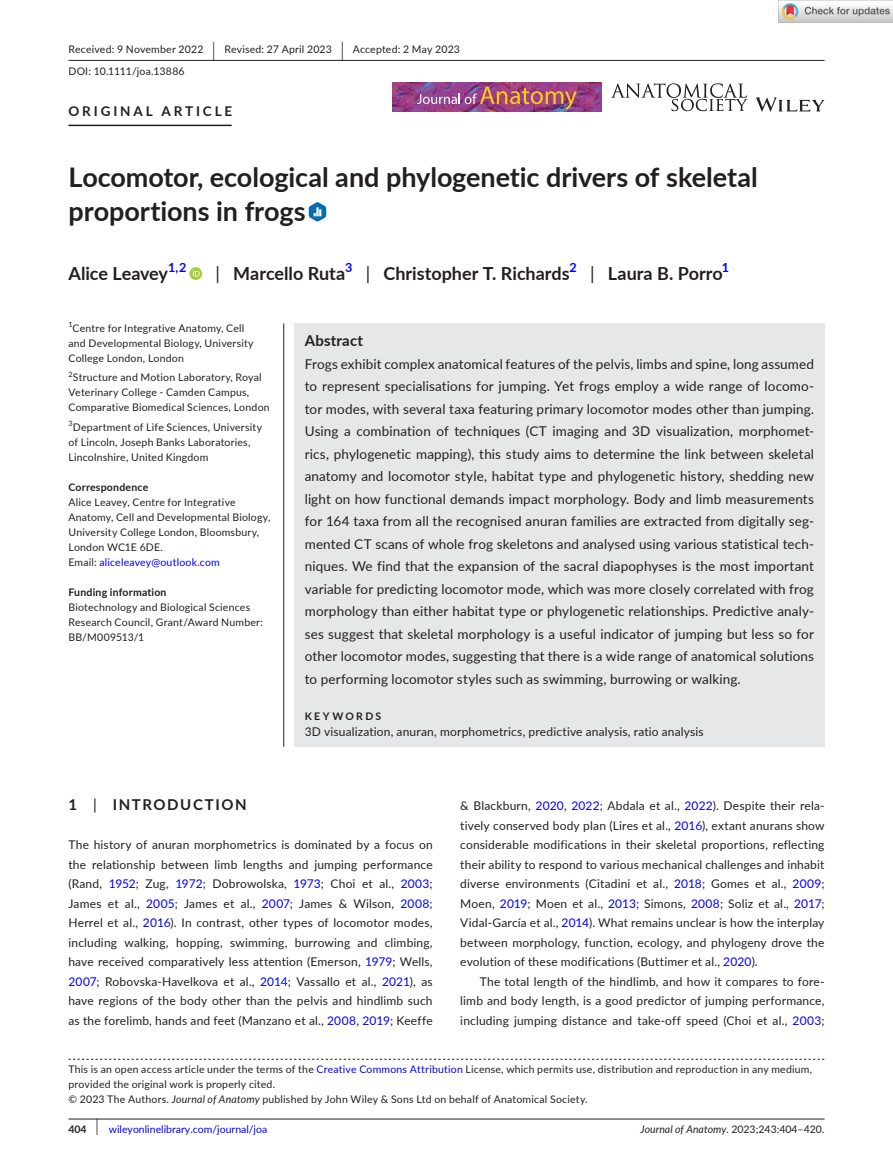
<style>
.page{position:relative;width:893px;height:1174px;background:#fff}
.page>*{position:absolute;margin:0;border:0;box-sizing:border-box;transform-origin:0 0}
.t1{font:700 27px/34.5px "Lato";color:#231f20}
.t2{font:700 18px "Lato";color:#231f20}
.t3{font:700 15px "Lato";letter-spacing:.1em;color:#231f20}
.t4{font:700 15px "Lato";letter-spacing:.015em;color:#231f20}
.t5{font:13.5px/22.5px "Lato";letter-spacing:.01em;color:#231f20;text-align:justify}
.t6{font:700 13.5px "Lato";letter-spacing:.215em;color:#231f20}
.t7{font:700 12.6px "Lato";color:#00f}
.t8{font:12px/19.5px "Lato";letter-spacing:.015em;color:#231f20;text-align:justify}
.t9{font:10.5px/15px "Lato";letter-spacing:.02em;color:#231f20}
.t10{font:10.5px "Lato";color:#00f}
.t11{font:italic 10.5px "Lato";color:#231f20}
.t12{font:700 10.5px "Lato";letter-spacing:.02em;color:#231f20}
.t13{font:700 10.5px "Lato";letter-spacing:.22em;color:#231f20}
.t14{font:7.35px "Lato";color:#231f20}
.s1{font-size:19.65px}
.s2{font-weight:400}
.s3{color:#00f}
.s4{font-style:italic}
.s5{font-weight:700;color:#231f20}
.s6{font-size:17.4px;color:#231f20}
.s7{font-style:normal}
</style>
<div class="page">
<hr style="left:68px;top:1118px;width:756px;height:1px;background:#231f20">
<svg style="left:756px;top:97px;width:68px;height:15px"></svg>
<img style="left:393px;top:82px;width:208px;height:30px">
<img style="left:417px;top:87px;width:160px;height:23px">
<img style="left:611px;top:83px;width:137px;height:29px">
<hr style="left:68px;top:60px;width:756px;height:1px;background:#231f20">
<hr style="left:68px;top:125px;width:164px;height:1px;background:#231f20">
<svg style="left:309px;top:202px;width:17px;height:19px"></svg>
<svg style="left:189px;top:267px;width:13px;height:13px"></svg>
<svg style="left:193px;top:269px;width:7px;height:7px"></svg>
<svg style="left:68px;top:1058px;width:756px;height:1px"></svg>
<div style="left:294px;top:323px;width:530px;height:423px;background:#e6e7e9"></div>
<hr style="left:283px;top:323px;width:1px;height:423px;background:#231f20">
<img style="left:779px;top:0;width:114px;height:23px">
<p class="t9" style="left:68px;top:38px;width:393px;line-height:21.8px">Received: 9 November 2022 <span class="s1">|</span> Revised: 27 April 2023 <span class="s1">|</span> Accepted: 2 May 2023<br>DOI: 10.1111/joa.13886</p>
<p class="t6" style="left:68px;top:101px;width:165px">ORIGINAL ARTICLE</p>
<h1 class="t1" style="left:68px;top:159px;width:691px">Locomotor, ecological and phylogenetic drivers of skeletal proportions in frogs</h1>
<h2 class="t2" style="left:68px;top:260px;width:101px">Alice Leavey</h2>
<p class="t7" style="left:168px;top:258px;width:20px">1,2</p>
<h2 class="t2" style="left:216px;top:260px;width:131px"><span class="s2">|</span> Marcello Ruta</h2>
<p class="t7" style="left:345px;top:258px;width:9px">3</p>
<h2 class="t2" style="left:366px;top:260px;width:205px"><span class="s2">|</span> Christopher T. Richards</h2>
<p class="t7" style="left:569px;top:258px;width:9px">2</p>
<h2 class="t2" style="left:590px;top:260px;width:134px"><span class="s2">|</span> Laura B. Porro</h2>
<p class="t7" style="left:722px;top:258px;width:9px">1</p>
<p class="t14" style="left:68px;top:319px;width:6px">1</p>
<p class="t9" style="left:68px;top:320px;width:187px;text-indent:4px">Centre for Integrative Anatomy, Cell and Developmental Biology, University<br>College London, London</p>
<p class="t14" style="left:68px;top:369px;width:6px">2</p>
<p class="t9" style="left:68px;top:370px;width:203px;text-indent:4px">Structure and Motion Laboratory, Royal<br>Veterinary College - Camden Campus,<br>Comparative Biomedical Sciences, London</p>
<p class="t9" style="left:68px;top:419px;width:195px"><sup>3</sup>Department of Life Sciences, University of Lincoln, Joseph Banks Laboratories,<br>Lincolnshire, United Kingdom</p>
<p class="t12" style="left:68px;top:479px;width:81px">Correspondence</p>
<p class="t9" style="left:68px;top:494px;width:203px">Alice Leavey, Centre for Integrative Anatomy, Cell and Developmental Biology, University College London, Bloomsbury, London WC1E 6DE.<br>Email: <span class="s3">aliceleavey@outlook.com</span></p>
<p class="t12" style="left:68px;top:584px;width:100px">Funding information</p>
<p class="t9" style="left:68px;top:599px;width:196px">Biotechnology and Biological Sciences<br>Research Council, Grant/Award Number:<br>BB/M009513/1</p>
<p class="t4" style="left:305px;top:329px;width:60px">Abstract</p>
<p class="t5" style="left:305px;top:352px;width:511px">Frogs exhibit complex anatomical features of the pelvis, limbs and spine, long assumed to represent specialisations for jumping. Yet frogs employ a wide range of locomo&shy;tor modes, with several taxa featuring primary locomotor modes other than jumping.<br>Using a combination of techniques (CT imaging and 3D visualization, morphomet&shy;rics, phylogenetic mapping), this study aims to determine the link between skeletal anatomy and locomotor style, habitat type and phylogenetic history, shedding new light on how functional demands impact morphology. Body and limb measurements for 164 taxa from all the recognised anuran families are extracted from digitally seg&shy;mented CT scans of whole frog skeletons and analysed using various statistical tech&shy;niques. We find that the expansion of the sacral diapophyses is the most important variable for predicting locomotor mode, which was more closely correlated with frog morphology than either habitat type or phylogenetic relationships. Predictive analy&shy;ses suggest that skeletal morphology is a useful indicator of jumping but less so for other locomotor modes, suggesting that there is a wide range of anatomical solutions to performing locomotor styles such as swimming, burrowing or walking.</p>
<p class="t13" style="left:305px;top:708px;width:78px">KEYWORDS</p>
<p class="t8" style="left:305px;top:721px;width:400px">3D visualization, anuran, morphometrics, predictive analysis, ratio analysis</p>
<p class="t3" style="left:68px;top:794px;width:180px">1 <span class="s2">|</span> INTRODUCTION</p>
<p class="t8" style="left:68px;top:834px;width:366px">The history of anuran morphometrics is dominated by a focus on the relationship between limb lengths and jumping performance (Rand, <span class="s3">1952</span>; Zug, <span class="s3">1972</span>; Dobrowolska, <span class="s3">1973</span>; Choi et al., <span class="s3">2003</span>; James et al., <span class="s3">2005</span>; James et al., <span class="s3">2007</span>; James &amp; Wilson, <span class="s3">2008</span>; Herrel et al., <span class="s3">2016</span>). In contrast, other types of locomotor modes, including walking, hopping, swimming, burrowing and climbing, have received comparatively less attention (Emerson, <span class="s3">1979</span>; Wells, <span class="s3">2007</span>; Robovska-Havelkova et al., <span class="s3">2014</span>; Vassallo et al., <span class="s3">2021</span>), as have regions of the body other than the pelvis and hindlimb such as the forelimb, hands and feet (Manzano et al., <span class="s3">2008</span>, <span class="s3">2019</span>; Keeffe</p>
<p class="t8" style="left:460px;top:795px;width:366px">&amp; Blackburn, <span class="s3">2020</span>, <span class="s3">2022</span>; Abdala et al., <span class="s3">2022</span>). Despite their rela&shy;tively conserved body plan (Lires et al., <span class="s3">2016</span>), extant anurans show considerable modifications in their skeletal proportions, reflecting their ability to respond to various mechanical challenges and inhabit diverse environments (Citadini et al., <span class="s3">2018</span>; Gomes et al., <span class="s3">2009</span>; Moen, <span class="s3">2019</span>; Moen et al., <span class="s3">2013</span>; Simons, <span class="s3">2008</span>; Soliz et al., <span class="s3">2017</span>; Vidal-García et al., <span class="s3">2014</span>). What remains unclear is how the interplay between morphology, function, ecology, and phylogeny drove the evolution of these modifications (Buttimer et al., <span class="s3">2020</span>).</p>
<p class="t8" style="left:460px;top:971px;width:366px;text-indent:20px">The total length of the hindlimb, and how it compares to fore&shy;limb and body length, is a good predictor of jumping performance, including jumping distance and take-off speed (Choi et al., <span class="s3">2003</span>;</p>
<p class="t9" style="left:68px;top:1061px;width:745px">This is an open access article under the terms of the <span class="s3">Creative Commons Attribution</span> License, which permits use, distribution and reproduction in any medium, provided the original work is properly cited.<br>© 2023 The Authors. <span class="s4">Journal of Anatomy</span> published by John Wiley &amp; Sons Ltd on behalf of Anatomical Society.</p>
<p class="t10" style="left:68px;top:1121px;width:200px"><span class="s5">404</span> <span class="s6">|</span> wileyonlinelibrary.com/journal/joa</p>
<p class="t11" style="left:641px;top:1121px;width:185px">Journal of Anatomy. <span class="s7">2023;243:404–420.</span></p>
</div>
